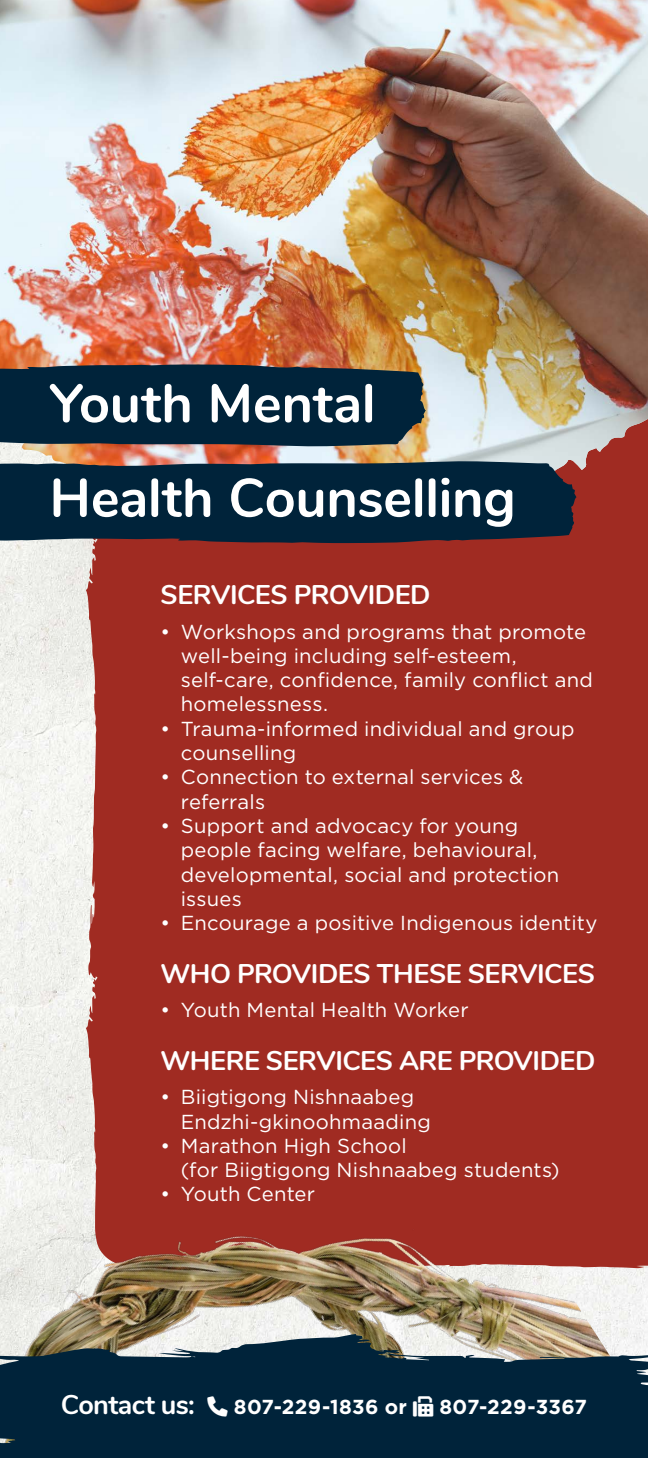
<style>
.page{position:relative;width:648px;height:1458px;background:#fff}
.page>*{position:absolute;margin:0;border:0;box-sizing:border-box;transform-origin:0 0}
.t1{font:700 54px "Nunito";letter-spacing:-.005em;color:#fff}
.t2{font:700 27px "Nunito";letter-spacing:-.015em;color:#fff}
.t3{font:20.25px/24.3px "Gotham";letter-spacing:.01em;color:#fff}
.t4{font:700 20.25px "Gotham";letter-spacing:.02em;color:#fff}
</style>
<div class="page">
<img style="left:0;top:543px;width:648px;height:790px">
<div style="left:86px;top:531px;width:562px;height:743px;background:#a02b22"></div>
<img style="left:0;top:1059px;width:647px;height:274px">
<img style="left:0;top:0;width:648px;height:489px">
<svg style="left:0;top:461px;width:577px;height:82px;background:#0f293d"></svg>
<svg style="left:0;top:364px;width:426px;height:82px;background:#0f2b3c"></svg>
<svg style="left:0;top:1333px;width:648px;height:125px;background:#203c4c"></svg>
<svg style="left:208px;top:1396px;width:20px;height:21px"></svg>
<svg style="left:413px;top:1396px;width:20px;height:21px"></svg>
<h1 class="t1" style="left:50px;top:364px;width:328px">Youth Mental</h1>
<h1 class="t1" style="left:50px;top:458px;width:468px">Health Counselling</h1>
<h2 class="t2" style="left:161px;top:575px;width:271px">SERVICES PROVIDED</h2>
<p class="t3" style="left:181px;top:619px;width:414px;text-indent:-20px">• Workshops and programs that promote well-being including self-esteem, self-care, confidence, family conflict and homelessness.</p>
<p class="t3" style="left:181px;top:716px;width:395px;text-indent:-20px">• Trauma-informed individual and group counselling</p>
<p class="t3" style="left:181px;top:765px;width:344px;text-indent:-20px">• Connection to external services &amp; referrals</p>
<p class="t3" style="left:181px;top:813px;width:380px;text-indent:-20px">• Support and advocacy for young people facing welfare, behavioural, developmental, social and protection issues</p>
<p class="t3" style="left:161px;top:910px;width:438px">• Encourage a positive Indigenous identity</p>
<h2 class="t2" style="left:161px;top:953px;width:436px">WHO PROVIDES THESE SERVICES</h2>
<p class="t3" style="left:161px;top:997px;width:310px">• Youth Mental Health Worker</p>
<h2 class="t2" style="left:161px;top:1041px;width:436px">WHERE SERVICES ARE PROVIDED</h2>
<p class="t3" style="left:181px;top:1085px;width:251px;text-indent:-20px">• Biigtigong Nishnaabeg<br>Endzhi-gkinoohmaading</p>
<p class="t3" style="left:181px;top:1133px;width:380px;text-indent:-20px">• Marathon High School<br>(for Biigtigong Nishnaabeg students)</p>
<p class="t3" style="left:161px;top:1182px;width:156px">• Youth Center</p>
<h2 class="t2" style="left:61px;top:1385px;width:136px">Contact us:</h2>
<p class="t4" style="left:234px;top:1393px;width:175px">807-229-1836 or</p>
<p class="t4" style="left:439px;top:1393px;width:149px">807-229-3367</p>
</div>
